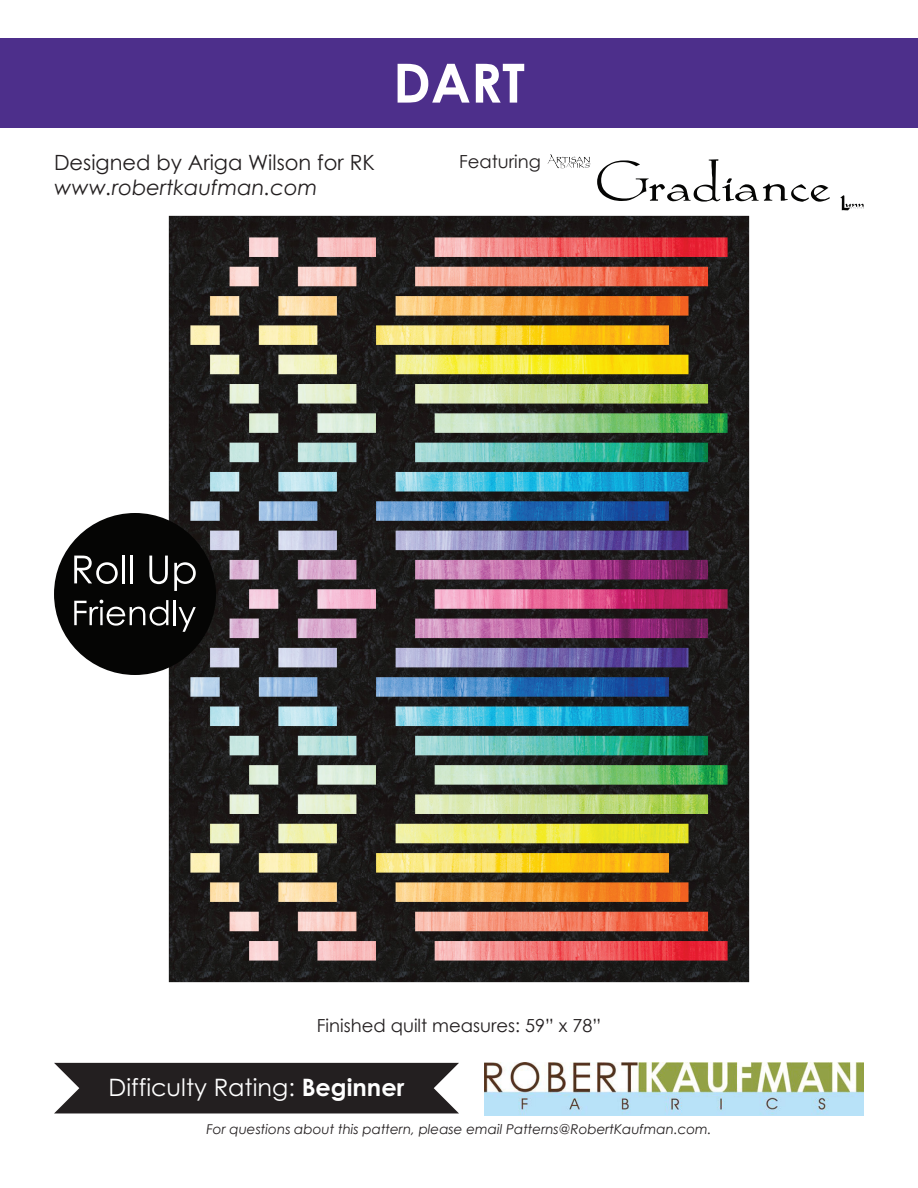
<style>
.page{position:relative;width:918px;height:1188px;background:#fff}
.page>*{position:absolute;margin:0;border:0;box-sizing:border-box;transform-origin:0 0}
.t1{font:700 54px "Century Gothic";color:#fff}
.t2{font:24px "Century Gothic";color:#fff}
.t3{font:21px "Century Gothic";color:#231f20}
.t4{font:italic 21px "Century Gothic";color:#231f20}
.t5{font:18px "Century Gothic";color:#231f20}
.t6{font:italic 13.5px "Century Gothic";color:#231f20}
.s1{font-weight:700}
</style>
<div class="page">
<div style="left:54px;top:1063px;width:405px;height:50px;background:#231f20"></div>
<div style="left:0;top:38px;width:918px;height:90px;background:#4d2f8b"></div>
<img style="left:484px;top:1063px;width:379px;height:52px">
<img style="left:167px;top:215px;width:583px;height:768px">
<div style="left:54px;top:513px;width:162px;height:162px;background:#050504;border-radius:50%"></div>
<svg style="left:74px;top:600px;width:94px;height:26px"></svg>
<hr style="left:173px;top:600px;width:3px;height:25px;background:#fff">
<svg style="left:179px;top:607px;width:17px;height:25px"></svg>
<svg style="left:74px;top:556px;width:44px;height:28px"></svg>
<hr style="left:122px;top:555px;width:3px;height:28px;background:#fff">
<hr style="left:130px;top:555px;width:3px;height:28px;background:#fff">
<svg style="left:149px;top:556px;width:19px;height:28px"></svg>
<svg style="left:174px;top:562px;width:22px;height:29px"></svg>
<svg style="left:558px;top:156px;width:272px;height:46px"></svg>
<svg style="left:840px;top:195px;width:24px;height:15px"></svg>
<img style="left:548px;top:154px;width:12px;height:14px">
<p class="t3" style="left:54px;top:148px;width:322px">Designed by Ariga Wilson for RK</p>
<p class="t4" style="left:54px;top:173px;width:265px">www.robertkaufman.com</p>
<p class="t1" style="left:393px;top:42px;width:133px">DART</p>
<p class="t5" style="left:459px;top:148px;width:83px">Featuring</p>
<p class="t5" style="left:317px;top:1013px;width:286px">Finished quilt measures: 59” x 78”</p>
<p class="t2" style="left:109px;top:1070px;width:297px">Difficulty Rating: <span class="s1">Beginner</span></p>
<p class="t6" style="left:206px;top:1120px;width:507px">For questions about this pattern, please email Patterns@RobertKaufman.com.</p>
</div>
